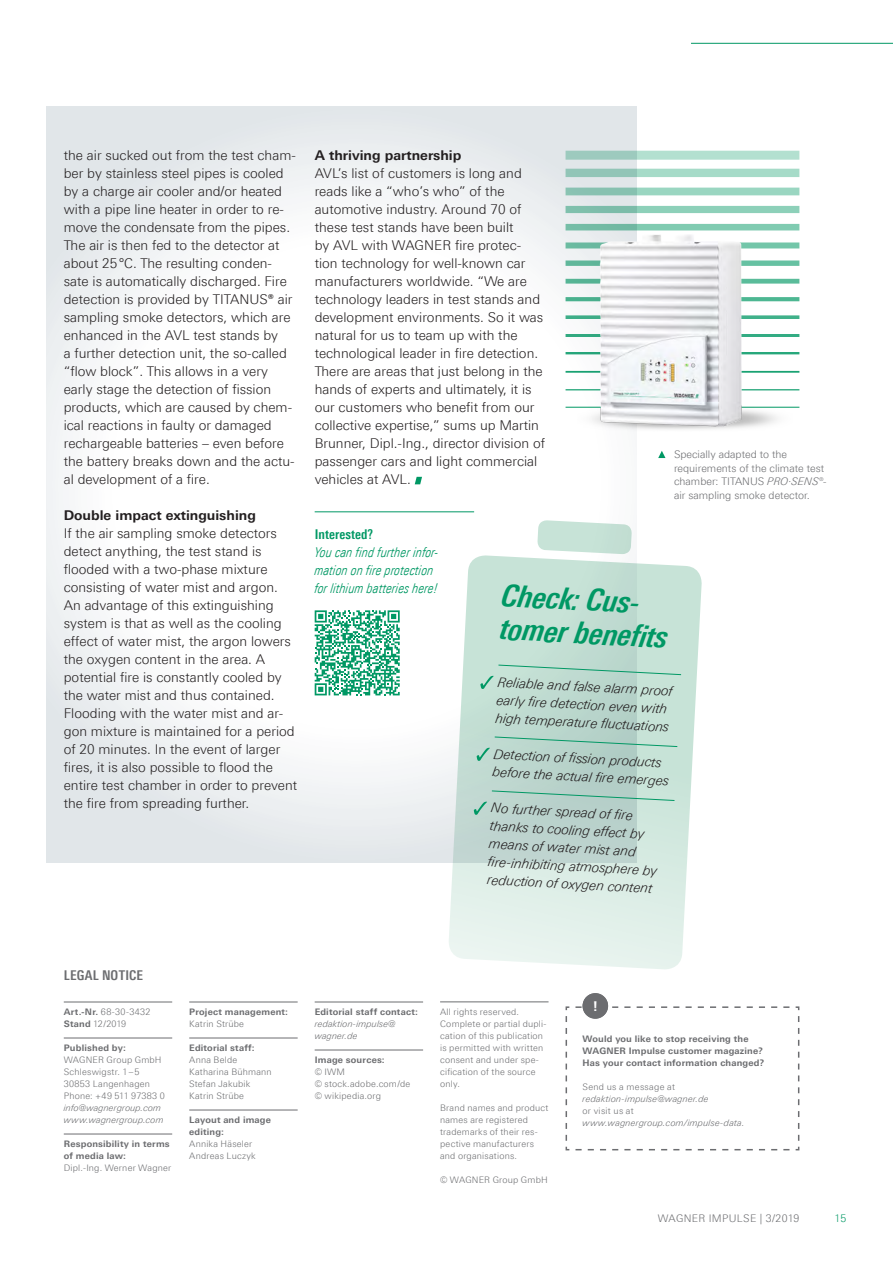
<style>
.page{position:relative;width:893px;height:1263px;background:#fff}
.page>*{position:absolute;margin:0;border:0;box-sizing:border-box;transform-origin:0 0}
.t1{font:italic 700 condensed 30.3px/33.5px "LT Univers";color:#009864}
.t2{font:300 13.5px/18px "LT Univers Basic";color:#231f20}
.t3{font:italic 300 13.5px/18px "LT Univers Basic";color:#231f20}
.t4{font:italic 300 condensed 13.5px/18px "LT Univers";letter-spacing:.005em;color:#009864}
.t5{font:700 13.5px "LT Univers Basic";color:#231f20}
.t6{font:700 condensed 13.5px "LT Univers";letter-spacing:.015em;color:#6c6d70}
.t7{font:700 condensed 13.5px "LT Univers";letter-spacing:.005em;color:#009864}
.t8{font:700 13.5px "LT Univers Basic";color:#fff}
.t9{font:300 10.5px/13.5px "LT Univers Basic";color:#6c6d70}
.t10{font:300 10.5px "LT Univers Basic";letter-spacing:.03em;color:#6c6d70}
.t11{font:300 10.5px "LT Univers Basic";color:#009864}
.t12{font:300 9px/12px "LT Univers Basic";letter-spacing:.02em;color:#6c6d70}
.t13{font:700 9px/12px "LT Univers Basic";letter-spacing:.02em;color:#6c6d70}
.t14{font:italic 300 9px/12px "LT Univers Basic";letter-spacing:.02em;color:#6c6d70}
.s1{font-weight:700}
.s2{font-style:italic}
.s3{font-style:normal}
</style>
<div class="page">
<hr style="left:64px;top:1002px;width:108px;height:1px;background:#6c6d70">
<hr style="left:64px;top:1038px;width:108px;height:1px;background:#6c6d70">
<hr style="left:64px;top:1134px;width:108px;height:1px;background:#6c6d70">
<hr style="left:189px;top:1002px;width:109px;height:1px;background:#6c6d70">
<hr style="left:189px;top:1038px;width:109px;height:1px;background:#6c6d70">
<hr style="left:189px;top:1110px;width:109px;height:1px;background:#6c6d70">
<hr style="left:315px;top:1002px;width:108px;height:1px;background:#6c6d70">
<hr style="left:315px;top:1050px;width:108px;height:1px;background:#6c6d70">
<hr style="left:440px;top:1001px;width:109px;height:1px;background:#6c6d70">
<svg style="left:565px;top:1006px;width:235px;height:145px"></svg>
<hr style="left:691px;top:43px;width:202px;height:1px;background:#009864">
<div style="left:583px;top:993px;width:25px;height:26px;background:#6c6d70;border-radius:50%"></div>
<svg style="left:47px;top:106px;width:590px;height:756px"></svg>
<svg style="left:415px;top:477px;width:7px;height:7px"></svg>
<svg style="left:448px;top:555px;width:254px;height:414px"></svg>
<svg style="left:537px;top:520px;width:95px;height:34px"></svg>
<svg style="left:480px;top:664px;width:202px;height:25px"></svg>
<svg style="left:477px;top:736px;width:201px;height:25px"></svg>
<svg style="left:474px;top:790px;width:201px;height:25px"></svg>
<svg style="left:566px;top:151px;width:233px;height:9px;fill:#b3e0d0"></svg>
<svg style="left:566px;top:169px;width:233px;height:8px;fill:#a6dbc8"></svg>
<svg style="left:566px;top:188px;width:233px;height:7px;fill:#9ad6c1"></svg>
<svg style="left:566px;top:206px;width:233px;height:7px;fill:#8dd0b9"></svg>
<img style="left:534px;top:219px;width:266px;height:240px">
<hr style="left:315px;top:511px;width:159px;height:1px;background:#009864">
<svg style="left:315px;top:610px;width:85px;height:85px"></svg>
<svg style="left:658px;top:451px;width:7px;height:7px"></svg>
<p class="t2" style="left:64px;top:146px;width:234px">the air sucked out from the test cham&shy;ber by stainless steel pipes is cooled by a charge air cooler and/or heated with a pipe line heater in order to re&shy;move the condensate from the pipes.<br>The air is then fed to the detector at about 25°C. The resulting conden&shy;sate is automatically discharged. Fire detection is provided by TITANUS<span class="s1">®</span> air sampling smoke detectors, which are enhanced in the AVL test stands by<br>a further detection unit, the so-called “flow block”. This allows in a very early stage the detection of fission products, which are caused by chem&shy;ical reactions in faulty or damaged rechargeable batteries – even before the battery breaks down and the actu&shy;al development of a fire.</p>
<p class="t5" style="left:64px;top:507px;width:194px">Double impact extinguishing</p>
<p class="t2" style="left:64px;top:524px;width:235px">If the air sampling smoke detectors detect anything, the test stand is flooded with a two-phase mixture consisting of water mist and argon.<br>An advantage of this extinguishing system is that as well as the cooling effect of water mist, the argon lowers the oxygen content in the area. A potential fire is constantly cooled by the water mist and thus contained.<br>Flooding with the water mist and ar&shy;gon mixture is maintained for a period of 20 minutes. In the event of larger fires, it is also possible to flood the entire test chamber in order to prevent the fire from spreading further.</p>
<p class="t5" style="left:315px;top:147px;width:148px">A thriving partnership</p>
<p class="t2" style="left:315px;top:164px;width:232px">AVL’s list of customers is long and reads like a “who’s who” of the automotive industry. Around 70 of these test stands have been built<br>by AVL with WAGNER fire protec&shy;tion technology for well-known car manufacturers worldwide. “We are technology leaders in test stands and development environments. So it was natural for us to team up with the technological leader in fire detection.<br>There are areas that just belong in the hands of experts and ultimately, it is our customers who benefit from our collective expertise,” sums up Martin Brunner, Dipl.-Ing., director division of passenger cars and light commercial vehicles at AVL.</p>
<p class="t9" style="left:674px;top:448px;width:154px">Specially adapted to the requirements of the climate test chamber: TITANUS <span class="s2">PRO·SENS®- </span>air sampling smoke detector<span class="s2">.</span></p>
<p class="t7" style="left:315px;top:526px;width:60px">Interested?</p>
<p class="t4" style="left:315px;top:543px;width:125px">You can find further infor&shy;mation on fire protection for lithium batteries here!</p>
<h1 class="t1" style="left:503px;top:578px;width:169px;rotate:3deg">Check: Cus&shy;tomer benefits</h1>
<p class="t3" style="left:498px;top:673px;width:177px;rotate:3deg">Reliable and false alarm proof early fi re detection even with high temperature fl uctuations</p>
<p class="t3" style="left:494px;top:745px;width:178px;rotate:3deg">Detection of fi ssion products before the actual fi re emerges</p>
<p class="t3" style="left:491px;top:798px;width:171px;rotate:3deg">No further spread of fi re thanks to cooling effect by means of water mist and<br>fi re-inhibiting atmosphere by reduction of oxygen content</p>
<p class="t6" style="left:64px;top:967px;width:81px">LEGAL NOTICE</p>
<p class="t12" style="left:64px;top:1006px;width:88px"><span class="s1">Art.-Nr.</span> 68-30-3432<br><span class="s1">Stand</span> 12/2019</p>
<p class="t13" style="left:64px;top:1042px;width:64px">Published by:</p>
<p class="t12" style="left:64px;top:1054px;width:103px">WAGNER Group GmbH<br>Schleswigstr. 1–5<br>30853 Langenhagen<br>Phone: +49 511 97383 0</p>
<p class="t14" style="left:64px;top:1102px;width:101px">info@wagnergroup.com www.wagnergroup.com</p>
<p class="t13" style="left:64px;top:1138px;width:107px">Responsibility in terms of media law:</p>
<p class="t12" style="left:64px;top:1162px;width:109px">Dipl.-Ing. Werner Wagner</p>
<p class="t13" style="left:189px;top:1006px;width:100px">Project management:</p>
<p class="t12" style="left:189px;top:1018px;width:56px">Katrin Strübe</p>
<p class="t13" style="left:189px;top:1042px;width:67px">Editorial staff:</p>
<p class="t12" style="left:189px;top:1054px;width:84px">Anna Belde<br>Katharina Bühmann<br>Stefan Jakubik<br>Katrin Strübe</p>
<p class="t13" style="left:189px;top:1114px;width:83px">Layout and image editing:</p>
<p class="t12" style="left:189px;top:1138px;width:68px">Annika Häseler<br>Andreas Luczyk</p>
<p class="t13" style="left:315px;top:1006px;width:105px">Editorial staff contact:</p>
<p class="t14" style="left:315px;top:1018px;width:82px">redaktion-impulse@ wagner.de</p>
<p class="t13" style="left:315px;top:1054px;width:72px">Image sources:</p>
<p class="t12" style="left:315px;top:1066px;width:97px">© IWM<br>© stock.adobe.com/de © wikipedia.org</p>
<p class="t12" style="left:440px;top:1006px;width:108px">All rights reserved.<br>Complete or partial dupli&shy;cation of this publication is permitted with written consent and under spe&shy;cification of the source only.</p>
<p class="t12" style="left:440px;top:1102px;width:110px">Brand names and product names are registered trademarks of their res&shy;pective manufacturers and organisations.</p>
<p class="t12" style="left:440px;top:1174px;width:109px">© WAGNER Group GmbH</p>
<p class="t8" style="left:593px;top:998px;width:6px">!</p>
<p class="t13" style="left:583px;top:1033px;width:183px">Would you like to stop receiving the<br>WAGNER Impulse customer magazine?<br>Has your contact information changed?</p>
<p class="t12" style="left:583px;top:1081px;width:94px">Send us a message at</p>
<p class="t14" style="left:583px;top:1093px;width:128px">redaktion-impulse@wagner.de</p>
<p class="t14" style="left:583px;top:1105px;width:163px"><span class="s3">or visit us at </span>www.wagnergroup.com/impulse-data<span class="s3">.</span></p>
<p class="t10" style="left:658px;top:1212px;width:143px">WAGNER IMPULSE | 3/2019</p>
<p class="t11" style="left:835px;top:1212px;width:13px">15</p>
</div>
